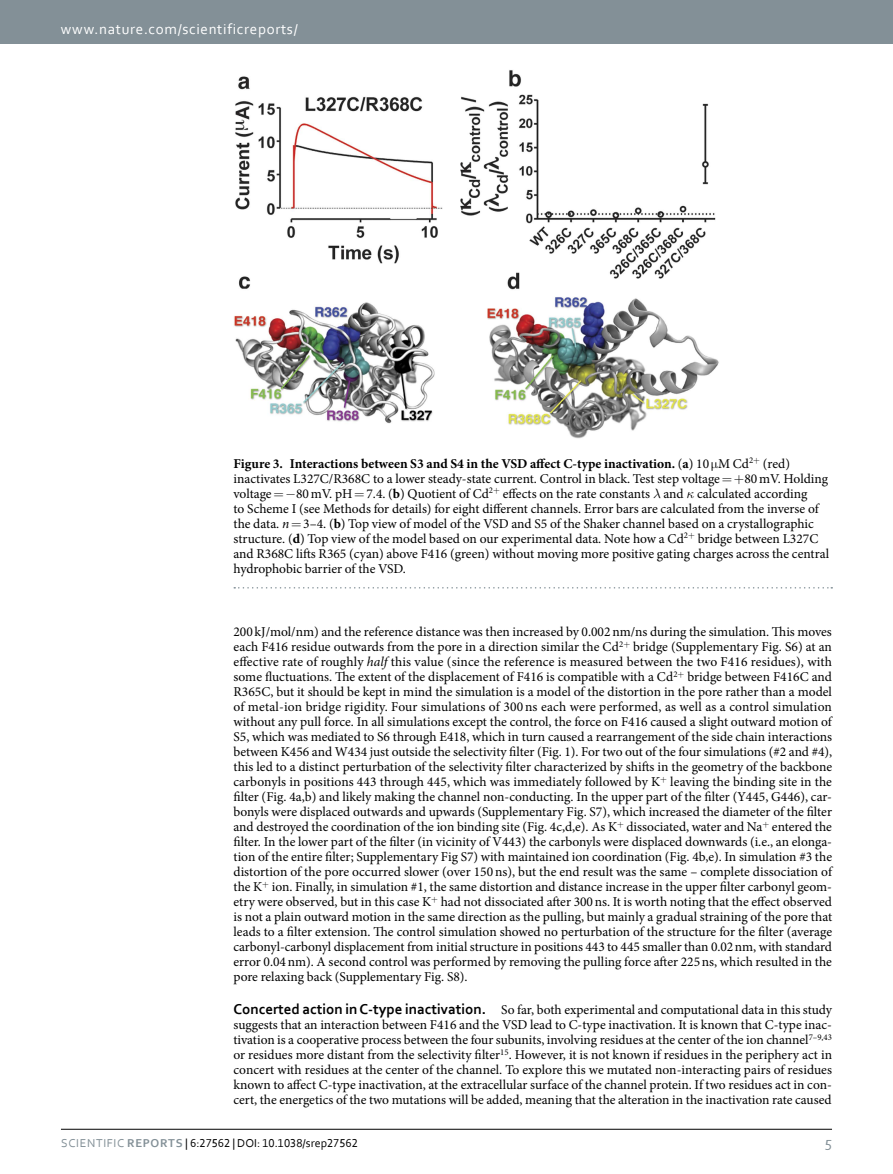
<style>
.page{position:relative;width:893px;height:1174px;background:#fff}
.page>*{position:absolute;margin:0;border:0;box-sizing:border-box;transform-origin:0 0}
.t1{font:15px "Corbel";letter-spacing:.045em;color:#fff}
.t2{font:15px "Corbel";color:#839097}
.t3{font:13.5px/15px "Minion Pro";color:#000;text-align:justify}
.t4{font:12px "Corbel";color:#000}
.s1{font-weight:700}
.s2{font-style:italic}
.s3{font-family:"Corbel";font-weight:700;font-size:15px}
.s4{color:#839097}
.s5{font-weight:700;color:#839097}
</style>
<div class="page">
<div style="left:0;top:0;width:893px;height:43px;background:#839097"></div>
<hr style="left:61px;top:1129px;width:771px;height:1px;background:#000">
<img style="left:234px;top:70px;width:485px;height:369px">
<svg style="left:234px;top:587px;width:598px;height:1px"></svg>
<p class="t1" style="left:61px;top:19px;width:238px">www.nature.com/scientificreports/</p>
<p class="t3" style="left:233px;top:456px;width:558px"><span class="s1">Figure 3. Interactions between S3 and S4 in the VSD affect C-type inactivation.</span> (<span class="s1">a</span>) 10 M Cd<sup>2</sup> (red) inactivates L327C/R368C to a lower steady-state current. Control in black. Test step voltage</p>
<p class="t3" style="left:233px;top:471px;width:597px;text-align:left;text-indent:511px">80mV. Holding voltage −80mV. pH 7.4. (<span class="s1">b</span>) Quotient of Cd<sup>2</sup> effects on the rate constants and calculated according<br>to Scheme I (see Methods for details) for eight different channels. Error bars are calculated from the inverse of the data. <span class="s2">n</span> 3–4. (<span class="s1">b</span>) Top view of model of the VSD and S5 of the Shaker channel based on a crystallographic structure. (<span class="s1">d</span>) Top view of the model based on our experimental data. Note how a Cd<sup>2</sup> bridge between L327C and R368C lifts R365 (cyan) above F416 (green) without moving more positive gating charges across the central hydrophobic barrier of the VSD.</p>
<p class="t3" style="left:233px;top:624px;width:600px">200 kJ/mol/nm) and the reference distance was then increased by 0.002 nm/ns during the simulation. This moves each F416 residue outwards from the pore in a direction similar the Cd<sup>2</sup> bridge (Supplementary Fig. S6) at an effective rate of roughly <span class="s2">half</span> this value (since the reference is measured between the two F416 residues), with some fluctuations. The extent of the displacement of F416 is compatible with a Cd<sup>2</sup> bridge between F416C and R365C, but it should be kept in mind the simulation is a model of the distortion in the pore rather than a model of metal-ion bridge rigidity. Four simulations of 300 ns each were performed, as well as a control simulation without any pull force. In all simulations except the control, the force on F416 caused a slight outward motion of S5, which was mediated to S6 through E418, which in turn caused a rearrangement of the side chain interactions between K456 and W434 just outside the selectivity filter (Fig. 1). For two out of the four simulations (#2 and #4), this led to a distinct perturbation of the selectivity filter characterized by shifts in the geometry of the backbone carbonyls in positions 443 through 445, which was immediately followed by K leaving the binding site in the filter (Fig. 4a,b) and likely making the channel non-conducting. In the upper part of the filter (Y445, G446), car&shy;bonyls were displaced outwards and upwards (Supplementary Fig. S7), which increased the diameter of the filter and destroyed the coordination of the ion binding site (Fig. 4c,d,e). As K dissociated, water and Na entered the filter. In the lower part of the filter (in vicinity of V443) the carbonyls were displaced downwards (i.e., an elonga&shy;tion of the entire filter; Supplementary Fig S7) with maintained ion coordination (Fig. 4b,e). In simulation #3 the distortion of the pore occurred slower (over 150ns), but the end result was the same – complete dissociation of the K ion. Finally, in simulation #1, the same distortion and distance increase in the upper filter carbonyl geom&shy;etry were observed, but in this case K had not dissociated after 300ns. It is worth noting that the effect observed is not a plain outward motion in the same direction as the pulling, but mainly a gradual straining of the pore that leads to a filter extension. The control simulation showed no perturbation of the structure for the filter (average carbonyl-carbonyl displacement from initial structure in positions 443 to 445 smaller than 0.02nm, with standard error 0.04nm). A second control was performed by removing the pulling force after 225ns, which resulted in the pore relaxing back (Supplementary Fig. S8).</p>
<p class="t3" style="left:233px;top:1002px;width:600px"><span class="s3">Concerted action in C-type inactivation.</span> So far, both experimental and computational data in this study suggests that an interaction between F416 and the VSD lead to C-type inactivation. It is known that C-type inac&shy;tivation is a cooperative process between the four subunits, involving residues at the center of the ion channel<sup>7–9,43 </sup>or residues more distant from the selectivity filter<sup>15</sup>. However, it is not known if residues in the periphery act in concert with residues at the center of the channel. To explore this we mutated non-interacting pairs of residues known to affect C-type inactivation, at the extracellular surface of the channel protein. If two residues act in con&shy;cert, the energetics of the two mutations will be added, meaning that the alteration in the inactivation rate caused</p>
<p class="t4" style="left:61px;top:1135px;width:298px"><span class="s4">Scientific</span> <span class="s5">Reports</span> | 6:27562 | DOI: 10.1038/srep27562</p>
<p class="t2" style="left:825px;top:1132px;width:9px">5</p>
</div>
